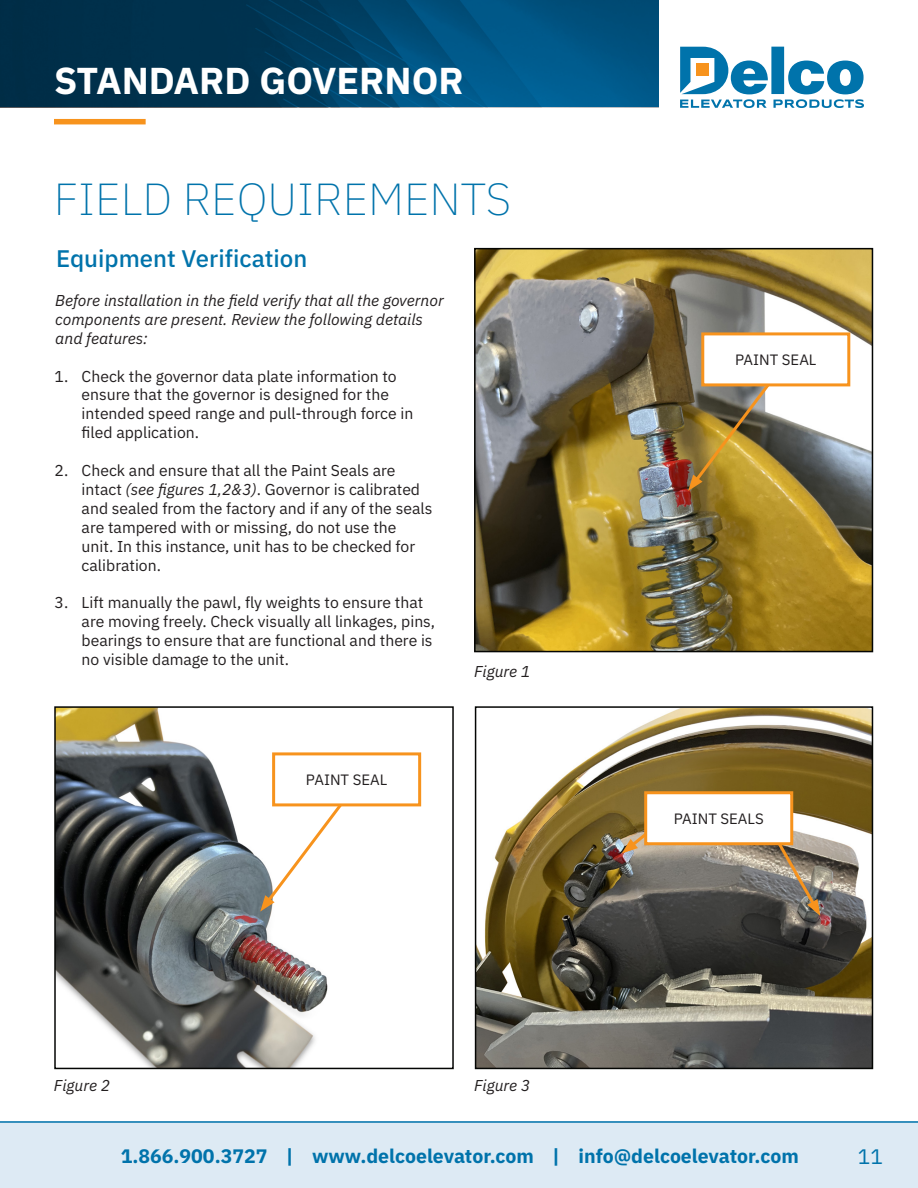
<style>
.page{position:relative;width:918px;height:1188px;background:#fff}
.page>*{position:absolute;margin:0;border:0;box-sizing:border-box;transform-origin:0 0}
.Product_title{font:200 45px "IBM Plex Sans";color:#0073ab}
.t1{font:700 37.5px "IBM Plex Sans";color:#fff}
.Paragraph_Style_1{font:500 24px "IBM Plex Sans";color:#0073ab}
.t2{font:21px "IBM Plex Sans";color:#0073ab}
.t3{font:700 19.5px "IBM Plex Sans";color:#0073ab}
.D_Text{font:15.75px/18.9px "IBM Plex Sans";color:#231f20}
.D_Text-2{font:italic 15.75px/18.9px "IBM Plex Sans";color:#231f20}
.D_Text-3{font:15px "IBM Plex Sans";color:#231f20}
.s1{font-style:italic}
</style>
<div class="page">
<svg style="left:680px;top:47px;width:184px;height:61px"></svg>
<svg style="left:0;top:0;width:659px;height:107px;background:#004267"></svg>
<div style="left:54px;top:119px;width:92px;height:5px;background:#f7931d"></div>
<div style="left:0;top:1121px;width:918px;height:67px;background:#ddeaf4"></div>
<hr style="left:0;top:1121px;width:918px;height:2px;background:#0073ab">
<img style="left:477px;top:251px;width:393px;height:398px">
<div style="left:474px;top:248px;width:399px;height:404px;border:2px solid #040503"></div>
<svg style="left:688px;top:335px;width:119px;height:156px;background:#988757"></svg>
<div style="left:703px;top:334px;width:146px;height:51px;background:#fff"></div>
<div style="left:701px;top:332px;width:149px;height:54px;border:3px solid #f7931d"></div>
<img style="left:57px;top:709px;width:365px;height:357px">
<div style="left:54px;top:706px;width:400px;height:363px;border:2px solid #040503"></div>
<svg style="left:260px;top:755px;width:119px;height:157px"></svg>
<div style="left:274px;top:754px;width:146px;height:51px;background:#fff"></div>
<div style="left:272px;top:752px;width:149px;height:54px;border:3px solid #f7931d"></div>
<img style="left:478px;top:709px;width:392px;height:357px">
<div style="left:475px;top:706px;width:398px;height:363px;border:2px solid #040503"></div>
<svg style="left:622px;top:795px;width:72px;height:59px;background:#a0885b"></svg>
<svg style="left:751px;top:797px;width:69px;height:119px;background:#8d8372"></svg>
<div style="left:646px;top:793px;width:146px;height:51px;background:#fff"></div>
<div style="left:644px;top:791px;width:149px;height:54px;border:3px solid #f7931d"></div>
<h2 class="t1" style="left:54px;top:51px;width:411px">STANDARD GOVERNOR</h2>
<p class="Product_title" style="left:54px;top:166px;width:459px">FIELD REQUIREMENTS</p>
<p class="Paragraph_Style_1" style="left:56px;top:239px;width:253px">Equipment Verification</p>
<p class="D_Text-2" style="left:55px;top:290px;width:390px">Before installation in the field verify that all the governor components are present. Review the following details and features:</p>
<p class="D_Text" style="left:82px;top:365px;width:333px;text-indent:-27px">1. Check the governor data plate information to ensure that the governor is designed for the intended speed range and pull-through force in filed application.</p>
<p class="D_Text" style="left:82px;top:460px;width:352px;text-indent:-27px">2. Check and ensure that all the Paint Seals are intact <span class="s1">(see figures 1,2&amp;3)</span>. Governor is calibrated and sealed from the factory and if any of the seals are tampered with or missing, do not use the<br>unit. In this instance, unit has to be checked for calibration.</p>
<p class="D_Text" style="left:82px;top:592px;width:355px;text-indent:-27px">3. Lift manually the pawl, fly weights to ensure that are moving freely. Check visually all linkages, pins, bearings to ensure that are functional and there is no visible damage to the unit.</p>
<p class="D_Text-2" style="left:474px;top:661px;width:58px">Figure 1</p>
<p class="D_Text-3" style="left:306px;top:768px;width:83px">PAINT SEAL</p>
<p class="D_Text-2" style="left:54px;top:1075px;width:58px">Figure 2</p>
<p class="D_Text-2" style="left:474px;top:1075px;width:58px">Figure 3</p>
<p class="D_Text-3" style="left:735px;top:348px;width:83px">PAINT SEAL</p>
<p class="D_Text-3" style="left:674px;top:807px;width:92px">PAINT SEALS</p>
<p class="t3" style="left:121px;top:1141px;width:680px">1.866.900.3727 | www.delcoelevator.com | info@delcoelevator.com</p>
<h3 class="t2" style="left:858px;top:1140px;width:27px">11</h3>
</div>
